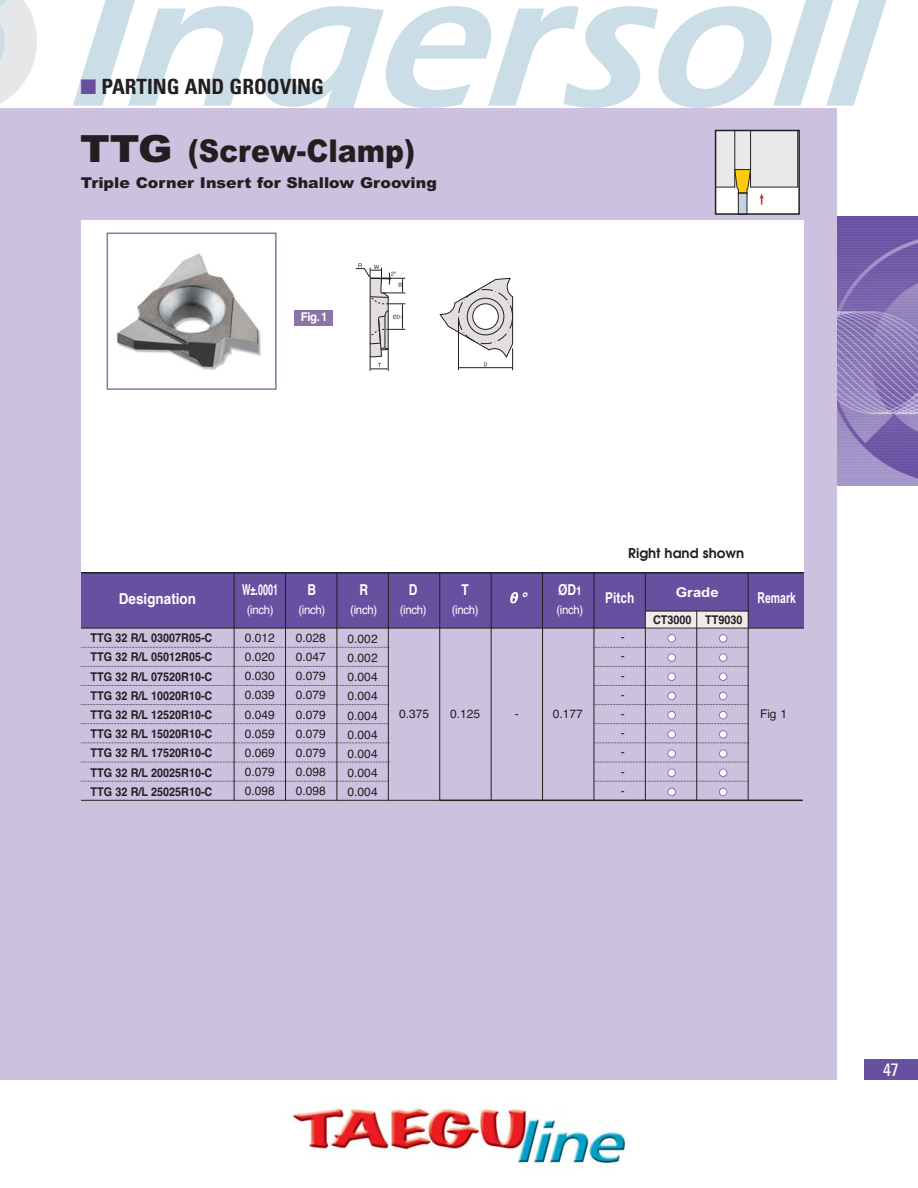
<style>
.page{position:relative;width:918px;height:1188px;background:#fff}
.page>*{position:absolute;margin:0;border:0;box-sizing:border-box;transform-origin:0 0}
.t1{font:900 31.5px "Arial";color:#231f20;scale:.9 1}
.t2{font:700 condensed 21px "Univers";color:#231f20}
.t3{font:condensed 18px "Univers";color:#fff}
.t4{font:900 15px "Arial";color:#231f20;scale:1.05 1}
.t5{font:700 15px "Helvetica";color:#fff;scale:.9 1}
.t6{font:700 15px "Helvetica";color:#fff;scale:.6 1}
.t7{font:700 15px "Helvetica";color:#fff;scale:.8 1}
.t8{font:700 15px "Arial";color:#fff;scale:.7 1}
.t9{font:700 15px "Arial";color:#fff;scale:.8 1}
.t10{font:italic 700 15px "Helvetica";color:#fff}
.t11{font:600 13.5px "Avant Garde";color:#231f20}
.t12{font:700 13.5px "Arial";color:#fff;scale:1.1 1}
.t13{font:700 12px/19.2px "Helvetica";color:#231f20;text-align:justify;scale:.9 1}
.t14{font:12px/19.2px "Helvetica";color:#231f20;text-align:justify}
.t15{font:12px "Helvetica";letter-spacing:-.03em;color:#fff;scale:.95 1}
.t16{font:700 12px "Helvetica";color:#fff;scale:.95 1}
.t17{font:10.5px "Zapf Dingbats";color:#fff}
.t18{font:5.4px "Helvetica";color:#231f20}
.s1{color:#6850a1}
.s2{font-size:37.5px}
.s3{font-family:"Arial";font-size:12px}
</style>
<div class="page">
<svg style="left:0;top:0;width:37px;height:104px"></svg>
<div style="left:864px;top:1060px;width:54px;height:20px;background:#6850a1"></div>
<img style="left:292px;top:1106px;width:334px;height:60px">
<img style="left:837px;top:216px;width:81px;height:270px">
<div style="left:0;top:108px;width:837px;height:972px;background:#ccc2e0"></div>
<div style="left:716px;top:130px;width:83px;height:84px;background:#fff"></div>
<div style="left:738px;top:193px;width:9px;height:21px;background:#c6d1e2;border:1px solid #231f20"></div>
<svg style="left:73px;top:0;width:814px;height:205px"></svg>
<div style="left:715px;top:130px;width:85px;height:85px;border:2px solid #231f20"></div>
<div style="left:81px;top:221px;width:723px;height:352px;background:#fff"></div>
<img style="left:116px;top:253px;width:145px;height:117px">
<div style="left:107px;top:233px;width:170px;height:157px;border:2px solid #8975a7"></div>
<svg style="left:356px;top:263px;width:49px;height:108px"></svg>
<svg style="left:440px;top:278px;width:73px;height:92px"></svg>
<div style="left:81px;top:573px;width:723px;height:55px;background:#6850a1"></div>
<hr style="left:337px;top:573px;width:1px;height:227px;background:#231f20">
<hr style="left:388px;top:573px;width:1px;height:227px;background:#231f20">
<hr style="left:439px;top:573px;width:1px;height:227px;background:#231f20">
<hr style="left:81px;top:572px;width:723px;height:2px;background:#231f20">
<svg style="left:81px;top:647px;width:308px;height:1px"></svg>
<svg style="left:81px;top:666px;width:308px;height:1px"></svg>
<svg style="left:81px;top:685px;width:308px;height:1px"></svg>
<svg style="left:81px;top:723px;width:307px;height:1px"></svg>
<svg style="left:81px;top:743px;width:309px;height:1px"></svg>
<svg style="left:81px;top:762px;width:309px;height:1px"></svg>
<svg style="left:81px;top:781px;width:308px;height:1px"></svg>
<hr style="left:81px;top:800px;width:359px;height:1px;background:#231f20">
<hr style="left:234px;top:573px;width:1px;height:227px;background:#231f20">
<svg style="left:81px;top:704px;width:308px;height:1px"></svg>
<hr style="left:285px;top:573px;width:1px;height:227px;background:#231f20">
<div style="left:646px;top:611px;width:102px;height:17px;background:#efebea"></div>
<hr style="left:646px;top:611px;width:103px;height:1px;background:#231f20">
<hr style="left:81px;top:628px;width:723px;height:1px;background:#231f20">
<svg style="left:593px;top:647px;width:155px;height:1px"></svg>
<svg style="left:595px;top:666px;width:153px;height:1px"></svg>
<svg style="left:595px;top:685px;width:153px;height:1px"></svg>
<svg style="left:593px;top:704px;width:155px;height:1px"></svg>
<svg style="left:593px;top:723px;width:155px;height:1px"></svg>
<svg style="left:595px;top:743px;width:153px;height:1px"></svg>
<svg style="left:595px;top:762px;width:153px;height:1px"></svg>
<svg style="left:595px;top:781px;width:153px;height:1px"></svg>
<hr style="left:439px;top:800px;width:364px;height:1px;background:#231f20">
<hr style="left:491px;top:573px;width:1px;height:227px;background:#231f20">
<hr style="left:542px;top:573px;width:1px;height:227px;background:#231f20">
<hr style="left:594px;top:573px;width:1px;height:227px;background:#231f20">
<hr style="left:645px;top:573px;width:1px;height:227px;background:#231f20">
<hr style="left:697px;top:611px;width:1px;height:189px;background:#231f20">
<hr style="left:748px;top:573px;width:1px;height:227px;background:#231f20">
<div style="left:295px;top:310px;width:38px;height:16px;background:#8975a7"></div>
<h2 class="t2" style="left:80px;top:79px;width:245px"><span class="s1">■</span> PARTING AND GROOVING</h2>
<h1 class="t1" style="left:80px;top:139px;width:374px"><span class="s2">TTG</span> (Screw-Clamp)</h1>
<p class="t4" style="left:81px;top:177px;width:341px">Triple Corner Insert for Shallow Grooving</p>
<p class="t16" style="left:301px;top:313px;width:30px">Fig.1</p>
<p class="t18" style="left:374px;top:265px;width:7px">W</p>
<p class="t5" style="left:119px;top:594px;width:87px">Designation</p>
<p class="t6" style="left:242px;top:585px;width:61px">W±.0001</p>
<p class="t7" style="left:308px;top:585px;width:12px">B</p>
<p class="t7" style="left:359px;top:585px;width:12px">R</p>
<p class="t7" style="left:409px;top:585px;width:12px">D</p>
<p class="t7" style="left:462px;top:585px;width:11px">T</p>
<p class="t10" style="left:521px;top:592px;width:10px">°</p>
<p class="t7" style="left:558px;top:585px;width:31px">ØD<span class="s3">1</span></p>
<p class="t15" style="left:247px;top:605px;width:30px">(inch)</p>
<p class="t15" style="left:299px;top:605px;width:30px">(inch)</p>
<p class="t15" style="left:350px;top:605px;width:30px">(inch)</p>
<p class="t15" style="left:400px;top:605px;width:30px">(inch)</p>
<p class="t15" style="left:452px;top:605px;width:30px">(inch)</p>
<p class="t15" style="left:556px;top:605px;width:30px">(inch)</p>
<p class="t11" style="left:628px;top:548px;width:118px">Right hand shown</p>
<p class="t12" style="left:676px;top:587px;width:41px">Grade</p>
<p class="t9" style="left:605px;top:592px;width:38px">Pitch</p>
<p class="t8" style="left:757px;top:592px;width:57px">Remark</p>
<p class="t13" style="left:653px;top:611px;width:101px">CT3000 TT9030</p>
<p class="t13" style="left:91px;top:630px;width:137px">TTG 32 R/L 03007R05-C TTG 32 R/L 05012R05-C TTG 32 R/L 07520R10-C TTG 32 R/L 10020R10-C TTG 32 R/L 12520R10-C TTG 32 R/L 15020R10-C TTG 32 R/L 17520R10-C TTG 32 R/L 20025R10-C TTG 32 R/L 25025R10-C</p>
<p class="t14" style="left:245px;top:629px;width:32px">0.012<br>0.020<br>0.030<br>0.039<br>0.049<br>0.059<br>0.069<br>0.079<br>0.098</p>
<p class="t14" style="left:296px;top:629px;width:32px">0.028<br>0.047<br>0.079<br>0.079<br>0.079<br>0.079<br>0.079<br>0.098<br>0.098</p>
<p class="t14" style="left:348px;top:630px;width:32px">0.002<br>0.002<br>0.004<br>0.004<br>0.004<br>0.004<br>0.004<br>0.004<br>0.004</p>
<p class="t14" style="left:621px;top:629px;width:5px">- - - - - - - - -</p>
<p class="t17" style="left:668px;top:633px;width:10px">●</p>
<p class="t17" style="left:719px;top:633px;width:10px">●</p>
<p class="t17" style="left:668px;top:653px;width:10px">●</p>
<p class="t17" style="left:719px;top:653px;width:10px">●</p>
<p class="t17" style="left:668px;top:672px;width:10px">●</p>
<p class="t17" style="left:719px;top:672px;width:10px">●</p>
<p class="t17" style="left:668px;top:691px;width:10px">●</p>
<p class="t17" style="left:719px;top:691px;width:10px">●</p>
<p class="t17" style="left:668px;top:710px;width:10px">●</p>
<p class="t17" style="left:719px;top:710px;width:10px">●</p>
<p class="t17" style="left:668px;top:729px;width:10px">●</p>
<p class="t17" style="left:719px;top:729px;width:10px">●</p>
<p class="t17" style="left:668px;top:749px;width:10px">●</p>
<p class="t17" style="left:719px;top:749px;width:10px">●</p>
<p class="t17" style="left:668px;top:768px;width:10px">●</p>
<p class="t17" style="left:719px;top:768px;width:10px">●</p>
<p class="t17" style="left:668px;top:787px;width:10px">●</p>
<p class="t17" style="left:719px;top:787px;width:10px">●</p>
<p class="t14" style="left:399px;top:705px;width:32px">0.375</p>
<p class="t14" style="left:450px;top:705px;width:32px">0.125</p>
<p class="t14" style="left:515px;top:705px;width:5px">-</p>
<p class="t14" style="left:553px;top:705px;width:32px">0.177</p>
<p class="t14" style="left:760px;top:705px;width:28px">Fig 1</p>
<h3 class="t3" style="left:883px;top:1063px;width:17px">47</h3>
</div>
